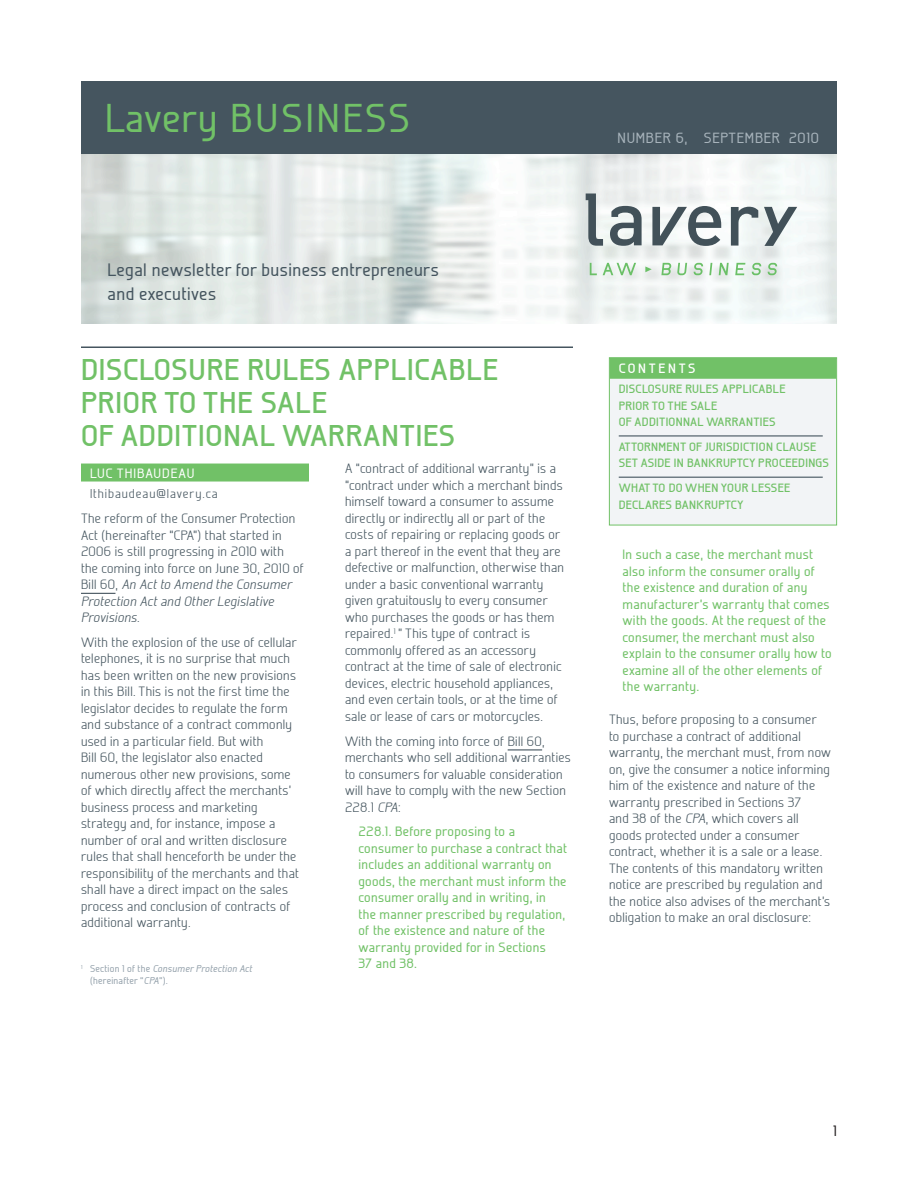
<style>
.page{position:relative;width:918px;height:1188px;background:#fff}
.page>*{position:absolute;margin:0;border:0;box-sizing:border-box;transform-origin:0 0}
.t1{font:500 40.2px "Galette";letter-spacing:.055em;color:#71c167}
.Titre_1{font:700 30px/33px "Galette";letter-spacing:.025em;color:#71c167}
.t2{font:500 18px/24px "Galette";letter-spacing:.025em;color:#45555f}
.t3{font:500 15px "Galette";color:#231f20}
.t4{font:500 14.7px "Galette";letter-spacing:.05em;color:#a8b4bc}
.Texte{font:300 13.5px/16.5px "Galette";letter-spacing:.025em;color:#45555f}
.jugement{font:500 13.5px/16.5px "Galette";letter-spacing:.025em;color:#71c167}
.Auteur{font:500 13.5px "Galette";letter-spacing:.075em;color:#fff}
.Texte-2{font:700 13.5px "Galette";letter-spacing:.2em;color:#fff}
.Courriel{font:300 12.75px "Galette";letter-spacing:.075em;color:#45555f}
.Sommaire_contenu{font:700 12px/16.5px "Galette";letter-spacing:.025em;color:#71c167}
.Titre_1-2{font:700 12px/16.5px "Galette";letter-spacing:.025em;color:#71c167}
.Note_de_bas_de_page{font:500 9.75px/12px "Galette";letter-spacing:.025em;color:#95a2ac}
.s1{font-style:italic}
</style>
<div class="page">
<img style="left:81px;top:153px;width:756px;height:171px">
<svg style="left:610px;top:206px;width:32px;height:40px"></svg>
<svg style="left:586px;top:193px;width:17px;height:53px"></svg>
<svg style="left:652px;top:206px;width:69px;height:40px"></svg>
<svg style="left:731px;top:207px;width:27px;height:39px"></svg>
<svg style="left:764px;top:207px;width:33px;height:39px"></svg>
<svg style="left:590px;top:263px;width:7px;height:12px"></svg>
<svg style="left:603px;top:263px;width:33px;height:12px"></svg>
<svg style="left:661px;top:263px;width:10px;height:12px"></svg>
<svg style="left:677px;top:263px;width:10px;height:12px"></svg>
<svg style="left:694px;top:263px;width:9px;height:12px"></svg>
<svg style="left:709px;top:263px;width:3px;height:12px"></svg>
<svg style="left:719px;top:263px;width:10px;height:12px"></svg>
<svg style="left:735px;top:263px;width:10px;height:12px"></svg>
<svg style="left:752px;top:263px;width:9px;height:12px"></svg>
<svg style="left:768px;top:263px;width:9px;height:12px"></svg>
<svg style="left:645px;top:266px;width:7px;height:6px"></svg>
<div style="left:81px;top:81px;width:756px;height:72px;background:#45555f"></div>
<div style="left:609px;top:358px;width:228px;height:167px;background:#f2f4f6"></div>
<div style="left:610px;top:358px;width:226px;height:21px;background:#71c167"></div>
<hr style="left:619px;top:435px;width:204px;height:1px;background:#45555f">
<hr style="left:619px;top:477px;width:204px;height:1px;background:#45555f">
<div style="left:609px;top:357px;width:228px;height:168px;border:1px solid #71c167"></div>
<hr style="left:81px;top:346px;width:492px;height:2px;background:#45555f">
<div style="left:81px;top:464px;width:228px;height:18px;background:#71c167"></div>
<hr style="left:81px;top:593px;width:34px;height:1px;background:#45555f">
<hr style="left:508px;top:749px;width:34px;height:1px;background:#45555f">
<p class="t1" style="left:105px;top:93px;width:306px">Lavery BUSINESS</p>
<p class="t4" style="left:618px;top:129px;width:203px">NUMBER 6, SEPTEMBER 2010</p>
<p class="t2" style="left:108px;top:257px;width:333px">Legal newsletter for business entrepreneurs and executives</p>
<p class="Titre_1" style="left:81px;top:352px;width:418px">DISCLOSURE RULES APPLICABLE<br>PRIOR TO THE SALE<br>OF ADDITIONAL WARRANTIES</p>
<p class="Auteur" style="left:90px;top:465px;width:106px">LUC THIBAUDEAU</p>
<p class="Courriel" style="left:90px;top:486px;width:129px">lthibaudeau@lavery.ca</p>
<p class="Texte" style="left:81px;top:510px;width:224px">The reform of the Consumer Protection Act (hereinafter “CPA”) that started in 2006 is still progressing in 2010 with the coming into force on June 30, 2010 of Bill 60, <span class="s1">An Act to Amend the Consumer Protection Act and Other Legislative Provisions</span>.</p>
<p class="Texte" style="left:81px;top:634px;width:220px">With the explosion of the use of cellular telephones, it is no surprise that much has been written on the new provisions in this Bill. This is not the first time the legislator decides to regulate the form and substance of a contract commonly used in a particular field. But with<br>Bill 60, the legislator also enacted numerous other new provisions, some of which directly affect the merchants’ business process and marketing strategy and, for instance, impose a number of oral and written disclosure rules that shall henceforth be under the responsibility of the merchants and that shall have a direct impact on the sales process and conclusion of contracts of additional warranty.</p>
<p class="Note_de_bas_de_page" style="left:90px;top:963px;width:164px;text-indent:-9px"><sup>1</sup> Section 1 of the <span class="s1">Consumer Protection Act </span>(hereinafter “<span class="s1">CPA</span>”).</p>
<p class="Texte" style="left:345px;top:460px;width:221px">A “contract of additional warranty” is a “contract under which a merchant binds himself toward a consumer to assume directly or indirectly all or part of the costs of repairing or replacing goods or a part thereof in the event that they are defective or malfunction, otherwise than under a basic conventional warranty given gratuitously to every consumer who purchases the goods or has them repaired.<sup>1</sup> ” This type of contract is commonly offered as an accessory contract at the time of sale of electronic devices, electric household appliances, and even certain tools, or at the time of sale or lease of cars or motorcycles.</p>
<p class="Texte" style="left:345px;top:732px;width:227px">With the coming into force of Bill 60, merchants who sell additional warranties to consumers for valuable consideration will have to comply with the new Section 228.1 <span class="s1">CPA</span>:</p>
<p class="jugement" style="left:358px;top:823px;width:210px">228.1. Before proposing to a consumer to purchase a contract that includes an additional warranty on goods, the merchant must inform the consumer orally and in writing, in<br>the manner prescribed by regulation, of the existence and nature of the warranty provided for in Sections<br>37 and 38.</p>
<p class="Texte-2" style="left:619px;top:360px;width:78px">CONTENTS</p>
<p class="Titre_1-2" style="left:619px;top:380px;width:168px">DISCLOSURE RULES APPLICABLE<br>PRIOR TO THE SALE<br>OF ADDITIONNAL WARRANTIES</p>
<p class="Sommaire_contenu" style="left:619px;top:438px;width:212px">ATTORNMENT OF JURISDICTION CLAUSE<br>SET ASIDE IN BANKRUPTCY PROCEEDINGS</p>
<p class="Sommaire_contenu" style="left:619px;top:479px;width:173px">WHAT TO DO WHEN YOUR LESSEE<br>DECLARES BANKRUPTCY</p>
<p class="jugement" style="left:622px;top:546px;width:211px">In such a case, the merchant must also inform the consumer orally of the existence and duration of any manufacturer’s warranty that comes with the goods. At the request of the consumer, the merchant must also explain to the consumer orally how to examine all of the other elements of the warranty.</p>
<p class="Texte" style="left:609px;top:711px;width:223px">Thus, before proposing to a consumer<br>to purchase a contract of additional warranty, the merchant must, from now on, give the consumer a notice informing him of the existence and nature of the warranty prescribed in Sections 37<br>and 38 of the <span class="s1">CPA</span>, which covers all goods protected under a consumer contract, whether it is a sale or a lease.<br>The contents of this mandatory written notice are prescribed by regulation and the notice also advises of the merchant’s obligation to make an oral disclosure:</p>
<p class="t3" style="left:833px;top:1122px;width:5px">1</p>
</div>
